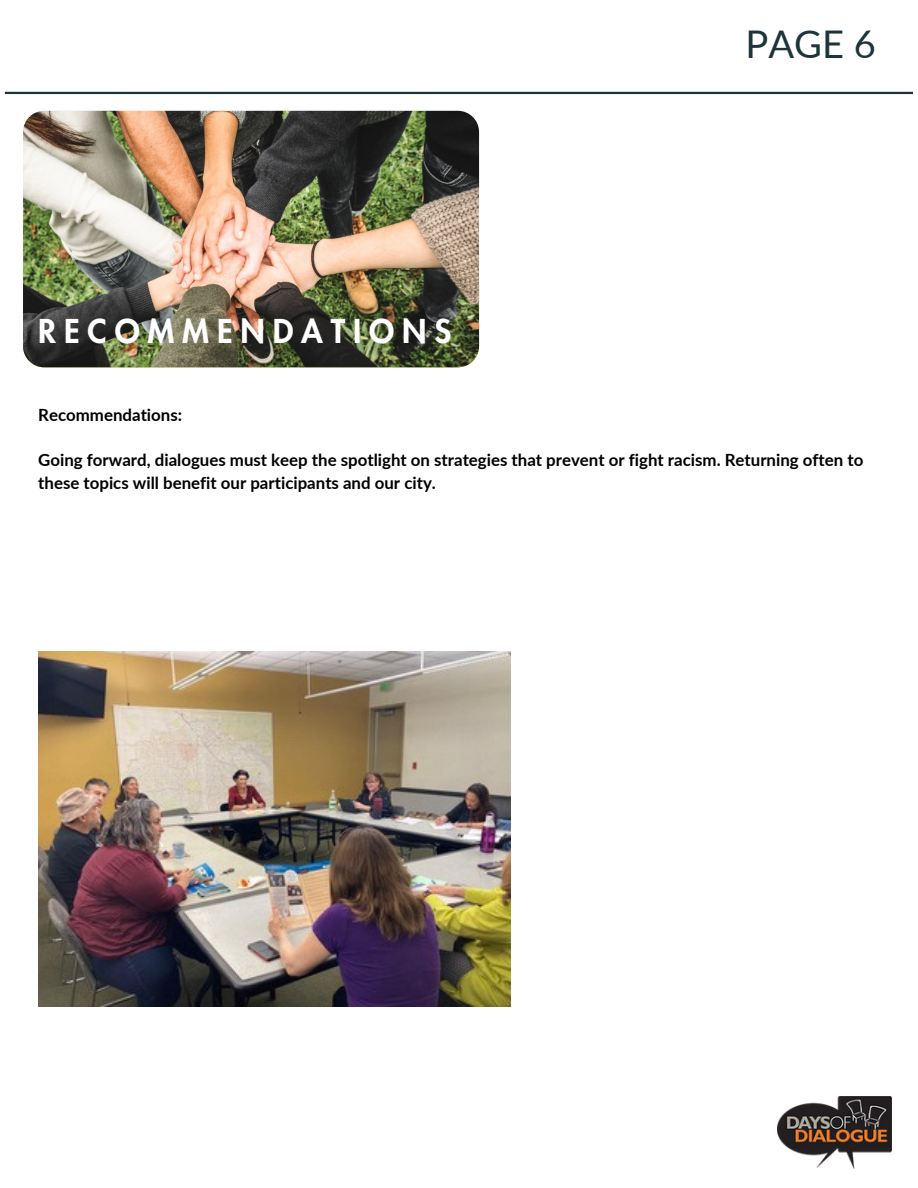
<style>
.page{position:relative;width:918px;height:1188px;background:#fff}
.page>*{position:absolute;margin:0;border:0;box-sizing:border-box;transform-origin:0 0}
.t1{font:38.1px "Lato";color:#1c353b}
.t2{font:800 32.1px "Futura LT Pro";letter-spacing:.245em;color:#fff}
.t3{font:700 16.8px/22.5px "Lato";color:#000}
</style>
<div class="page">
<hr style="left:5px;top:92px;width:908px;height:2px;background:#1c353b">
<img style="left:778px;top:1096px;width:113px;height:72px">
<img style="left:23px;top:111px;width:456px;height:256px;border-radius:21px">
<img style="left:38px;top:652px;width:473px;height:354px">
<p class="t2" style="left:38px;top:316px;width:414px">RECOMMENDATIONS</p>
<p class="t1" style="left:746px;top:20px;width:132px">PAGE 6</p>
<p class="t3" style="left:38px;top:404px;width:145px">Recommendations:</p>
<p class="t3" style="left:38px;top:449px;width:827px">Going forward, dialogues must keep the spotlight on strategies that prevent or fight racism. Returning often to these topics will benefit our participants and our city.</p>
</div>
